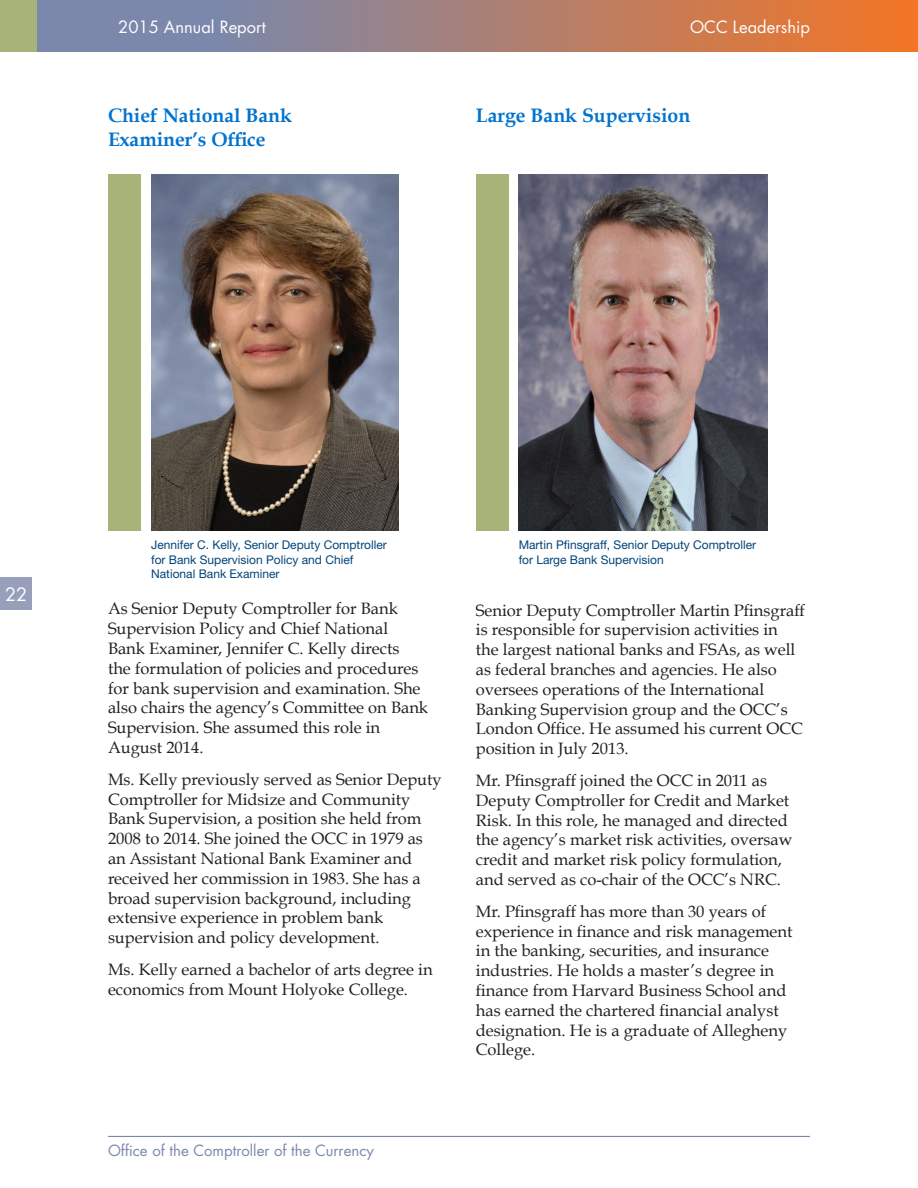
<style>
.page{position:relative;width:918px;height:1188px;background:#fff}
.page>*{position:absolute;margin:0;border:0;box-sizing:border-box;transform-origin:0 0}
.Heading_Two{font:700 19.5px/23.4px "Book Antiqua";color:#0073ce}
.t1{font:18px "Futura Std";color:#fff}
.t2{font:16.5px/19.8px "Book Antiqua";color:#231f20}
.t3{font:16.5px "Futura Std";color:#fff}
.t4{font:15px "Futura Std";color:#7b88ab}
.Figure_Caption{font:12px/14.4px "Helvetica Neue LT Std";color:#00447b}
</style>
<div class="page">
<svg style="left:37px;top:0;width:881px;height:52px;background:#aa8074"></svg>
<div style="left:0;top:0;width:37px;height:52px;background:#a6b479"></div>
<hr style="left:108px;top:1136px;width:702px;height:1px;background:#7b88ab">
<div style="left:0;top:578px;width:32px;height:32px;background:#979fbb"></div>
<img style="left:151px;top:174px;width:248px;height:356px">
<div style="left:108px;top:174px;width:32px;height:356px;background:#a6b479"></div>
<img style="left:519px;top:174px;width:248px;height:356px">
<div style="left:476px;top:174px;width:32px;height:356px;background:#a6b479"></div>
<p class="t3" style="left:118px;top:16px;width:149px">2015 Annual Report</p>
<p class="Heading_Two" style="left:108px;top:104px;width:186px">Chief National Bank<br>Examiner’s Office</p>
<p class="t3" style="left:690px;top:16px;width:121px">OCC Leadership</p>
<p class="Heading_Two" style="left:476px;top:104px;width:216px">Large Bank Supervision</p>
<p class="t1" style="left:5px;top:583px;width:24px">22</p>
<p class="Figure_Caption" style="left:151px;top:538px;width:237px">Jennifer C. Kelly, Senior Deputy Comptroller for Bank Supervision Policy and Chief<br>National Bank Examiner</p>
<p class="Figure_Caption" style="left:519px;top:538px;width:239px">Martin Pfinsgraff, Senior Deputy Comptroller for Large Bank Supervision</p>
<p class="t2" style="left:108px;top:599px;width:322px">As Senior Deputy Comptroller for Bank Supervision Policy and Chief National Bank Examiner, Jennifer C. Kelly directs<br>the formulation of policies and procedures for bank supervision and examination. She also chairs the agency’s Committee on Bank Supervision. She assumed this role in August 2014.</p>
<p class="t2" style="left:108px;top:769px;width:335px">Ms. Kelly previously served as Senior Deputy Comptroller for Midsize and Community Bank Supervision, a position she held from 2008 to 2014. She joined the OCC in 1979 as an Assistant National Bank Examiner and received her commission in 1983. She has a broad supervision background, including extensive experience in problem bank supervision and policy development.</p>
<p class="t2" style="left:108px;top:960px;width:326px">Ms. Kelly earned a bachelor of arts degree in economics from Mount Holyoke College.</p>
<p class="t4" style="left:108px;top:1140px;width:267px">Office of the Comptroller of the Currency</p>
<p class="t2" style="left:476px;top:600px;width:331px">Senior Deputy Comptroller Martin Pfinsgraff is responsible for supervision activities in<br>the largest national banks and FSAs, as well as federal branches and agencies. He also oversees operations of the International Banking Supervision group and the OCC’s London Office. He assumed his current OCC position in July 2013.</p>
<p class="t2" style="left:476px;top:771px;width:318px">Mr. Pfinsgraff joined the OCC in 2011 as Deputy Comptroller for Credit and Market Risk. In this role, he managed and directed the agency’s market risk activities, oversaw credit and market risk policy formulation, and served as co-chair of the OCC’s NRC.</p>
<p class="t2" style="left:476px;top:901px;width:318px">Mr. Pfinsgraff has more than 30 years of experience in finance and risk management in the banking, securities, and insurance industries. He holds a master’s degree in finance from Harvard Business School and has earned the chartered financial analyst designation. He is a graduate of Allegheny College.</p>
</div>
